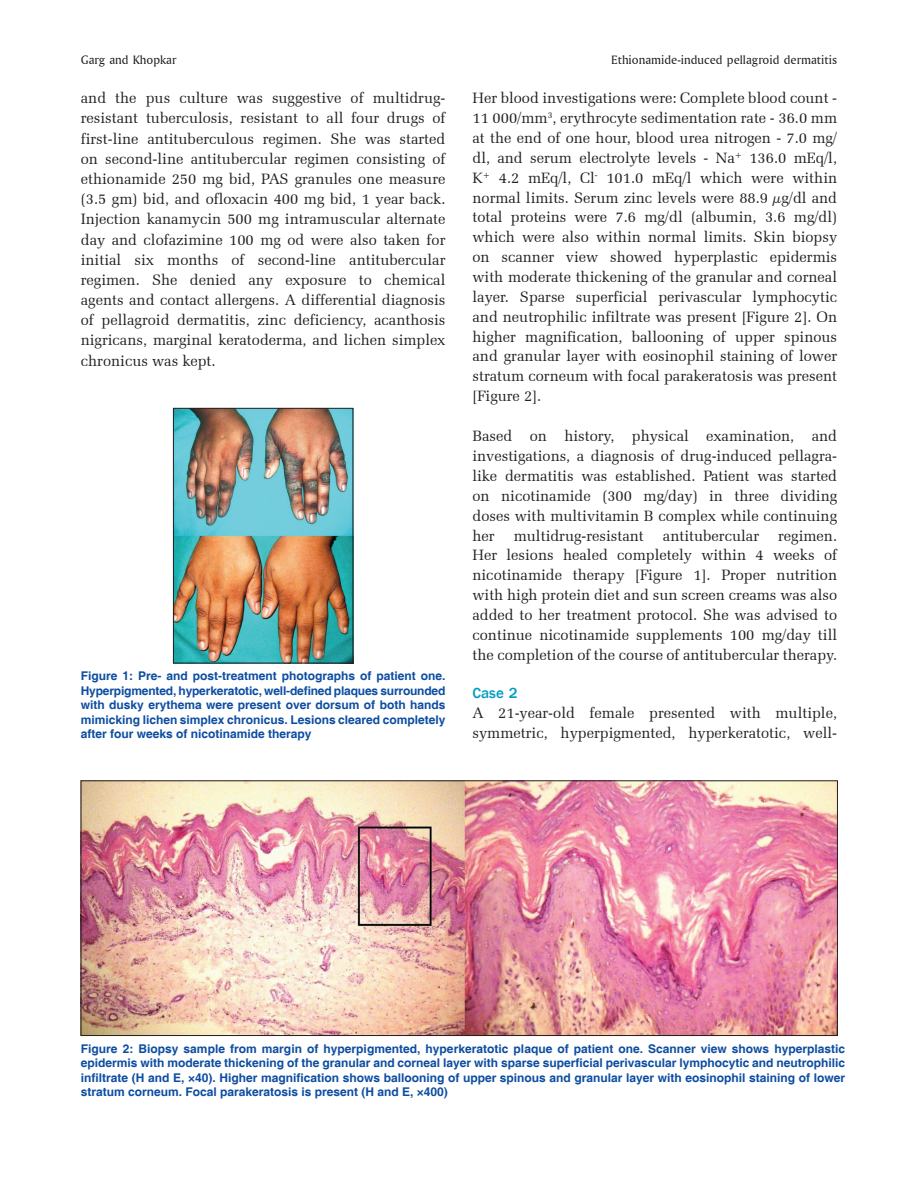
<style>
.page{position:relative;width:918px;height:1188px;background:#fff}
.page>*{position:absolute;margin:0;border:0;box-sizing:border-box;transform-origin:0 0}
.TX{font:15px/19.8px "Zapf Elliptical 711 BT";color:#231f20;text-align:justify}
.t1{font:500 15px "Franklin Gothic";color:#009ec2}
.RH{font:12.75px "Amerigo BT Roman A";color:#231f20}
.FGC{font:700 12px/14.4px "Helvetica";color:#0d4da1;text-align:justify}
</style>
<div class="page">
<img style="left:175px;top:410px;width:176px;height:251px">
<div style="left:173px;top:408px;width:180px;height:255px;border:1px solid #231f20"></div>
<img style="left:83px;top:783px;width:753px;height:251px">
<div style="left:81px;top:781px;width:757px;height:255px;border:1px solid #231f20"></div>
<p class="RH" style="left:81px;top:52px;width:97px">Garg and Khopkar</p>
<p class="RH" style="left:611px;top:52px;width:227px">Ethionamide-induced pellagroid dermatitis</p>
<p class="TX" style="left:81px;top:88px;width:366px;line-height:20.2px">and the pus culture was suggestive of multidrug&shy;resistant tuberculosis, resistant to all four drugs of first-line antituberculous regimen. She was started on second-line antitubercular regimen consisting of ethionamide 250 mg bid, PAS granules one measure (3.5 gm) bid, and ofloxacin 400 mg bid, 1 year back.<br>Injection kanamycin 500 mg intramuscular alternate day and clofazimine 100 mg od were also taken for initial six months of second-line antitubercular regimen. She denied any exposure to chemical agents and contact allergens. A differential diagnosis of pellagroid dermatitis, zinc deficiency, acanthosis nigricans, marginal keratoderma, and lichen simplex chronicus was kept.</p>
<p class="TX" style="left:472px;top:88px;width:366px">Her blood investigations were: Complete blood count - 11 000/mm<sup>3</sup>, erythrocyte sedimentation rate - 36.0 mm at the end of one hour, blood urea nitrogen - 7.0 mg/ dl, and serum electrolyte levels - Na<sup>+</sup> 136.0 mEq/l, K<sup>+</sup> 4.2 mEq/l, Cl<sup>-</sup> 101.0 mEq/l which were within normal limits. Serum zinc levels were 88.9 µg/dl and total proteins were 7.6 mg/dl (albumin, 3.6 mg/dl) which were also within normal limits. Skin biopsy on scanner view showed hyperplastic epidermis with moderate thickening of the granular and corneal layer. Sparse superficial perivascular lymphocytic and neutrophilic infiltrate was present [Figure 2]. On higher magnification, ballooning of upper spinous and granular layer with eosinophil staining of lower stratum corneum with focal parakeratosis was present [Figure 2].</p>
<p class="TX" style="left:472px;top:426px;width:366px">Based on history, physical examination, and investigations, a diagnosis of drug-induced pellagra&shy;like dermatitis was established. Patient was started on nicotinamide (300 mg/day) in three dividing doses with multivitamin B complex while continuing her</p>
<p class="TX" style="left:514px;top:525px;width:132px">multidrug-resistant</p>
<p class="TX" style="left:663px;top:525px;width:98px">antitubercular</p>
<p class="TX" style="left:472px;top:525px;width:366px;text-indent:306px">regimen.<br>Her lesions healed completely within 4 weeks of nicotinamide therapy [Figure 1]. Proper nutrition with high protein diet and sun screen creams was also added to her treatment protocol. She was advised to continue nicotinamide supplements 100 mg/day till the completion of the course of antitubercular therapy.</p>
<h2 class="t1" style="left:472px;top:684px;width:47px">Case 2</h2>
<p class="TX" style="left:472px;top:703px;width:366px">A 21-year-old female presented with multiple, symmetric, hyperpigmented, hyperkeratotic, well-</p>
<p class="FGC" style="left:81px;top:670px;width:366px">Figure 1: Pre- and post-treatment photographs of patient one.<br>Hyperpigmented, hyperkeratotic, well-defined plaques surrounded with dusky erythema were present over dorsum of both hands mimicking lichen simplex chronicus. Lesions cleared completely after four weeks of nicotinamide therapy</p>
<p class="FGC" style="left:81px;top:1042px;width:766px">Figure 2: Biopsy sample from margin of hyperpigmented, hyperkeratotic plaque of patient one. Scanner view shows hyperplastic epidermis with moderate thickening of the granular and corneal layer with sparse superficial perivascular lymphocytic and neutrophilic infiltrate (H and E, ×40). Higher magnification shows ballooning of upper spinous and granular layer with eosinophil staining of lower stratum corneum. Focal parakeratosis is present (H and E, ×400)</p>
</div>
